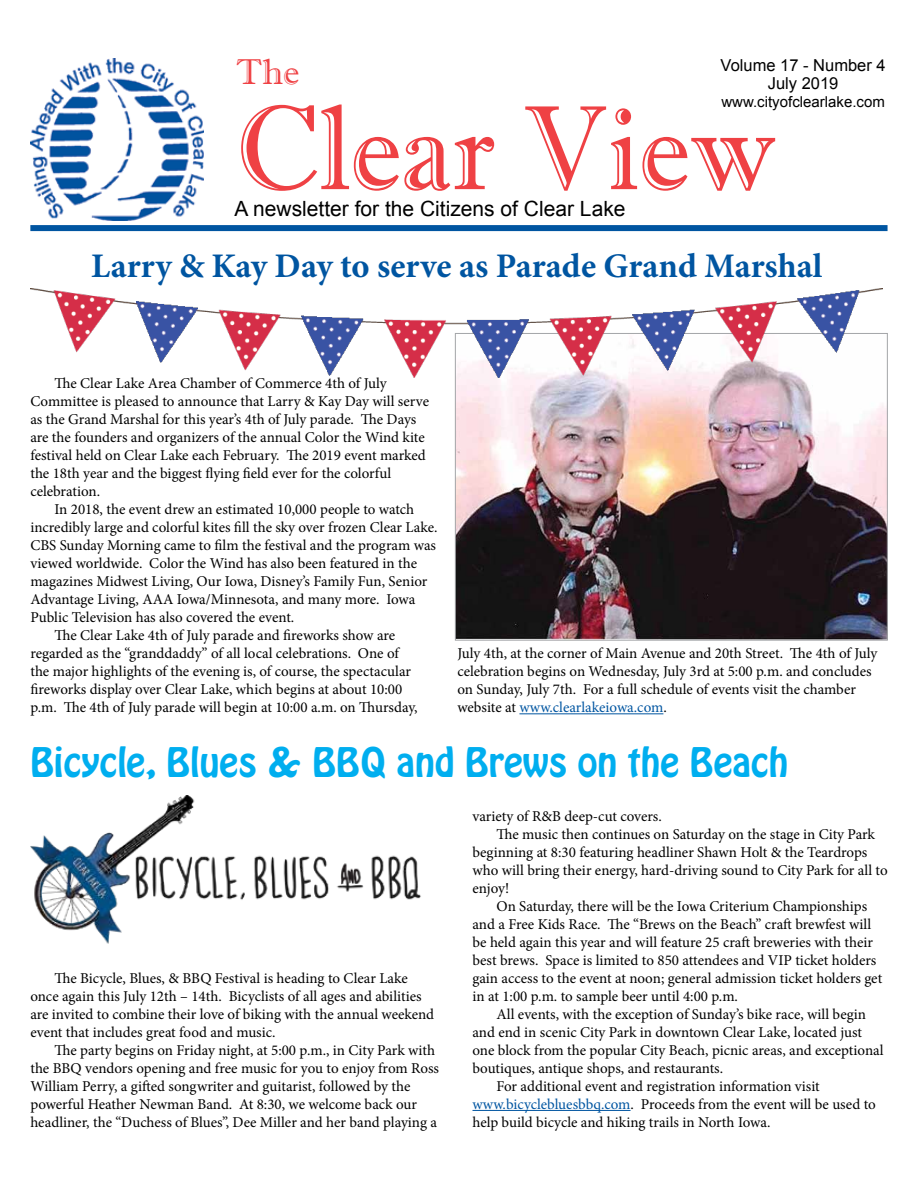
<style>
.page{position:relative;width:918px;height:1188px;background:#fff}
.page>*{position:absolute;margin:0;border:0;box-sizing:border-box;transform-origin:0 0}
.t1{font:120px "Imprint MT Shadow";color:#ef4144;scale:.95 1}
.t2{font:36px "Hobo Std";color:#00aeef}
.t3{font:36px "Imprint MT Shadow";color:#ef4144}
.t4{font:700 34.5px "Minion Pro";color:#0055a1}
.t5{font:21px "Arial";color:#000}
.t6{font:16.5px/18px "Arial";color:#000;text-align:center}
.t7{font:15px/18px "Minion Pro";color:#000}
.t8{font:15px "Arial";color:#000}
.s1{color:#0055a1}
</style>
<div class="page">
<div style="left:30px;top:225px;width:858px;height:6px;background:#0055a1"></div>
<img style="left:30px;top:59px;width:173px;height:162px">
<img style="left:457px;top:378px;width:429px;height:260px">
<img style="left:30px;top:288px;width:852px;height:90px">
<hr style="left:519px;top:713px;width:144px;height:1px;background:#0055a1">
<hr style="left:472px;top:1110px;width:159px;height:1px;background:#0055a1">
<img style="left:30px;top:795px;width:391px;height:149px">
<h2 class="t3" style="left:236px;top:51px;width:64px">The</h2>
<h1 class="t1" style="left:236px;top:78px;width:570px">Clear View</h1>
<p class="t6" style="left:721px;top:56px;width:167px">Volume 17 - Number 4<br>July 2019</p>
<p class="t8" style="left:721px;top:92px;width:165px">www.cityofclearlake.com</p>
<h3 class="t5" style="left:235px;top:195px;width:392px">A newsletter for the Citizens of Clear Lake</h3>
<h3 class="t4" style="left:91px;top:241px;width:733px">Larry &amp; Kay Day to serve as Parade Grand Marshal</h3>
<p class="t7" style="left:30px;top:374px;width:400px;text-indent:24px">The Clear Lake Area Chamber of Commerce 4th of July Committee is pleased to announce that Larry &amp; Kay Day will serve as the Grand Marshal for this year’s 4th of July parade. The Days are the founders and organizers of the annual Color the Wind kite festival held on Clear Lake each February. The 2019 event marked the 18th year and the biggest flying field ever for the colorful celebration.</p>
<p class="t7" style="left:54px;top:500px;width:361px">In 2018, the event drew an estimated 10,000 people to watch</p>
<p class="t7" style="left:30px;top:518px;width:409px">incredibly large and colorful kites fill the sky over frozen Clear Lake.</p>
<p class="t7" style="left:30px;top:536px;width:407px">CBS Sunday Morning came to film the festival and the program was</p>
<p class="t7" style="left:30px;top:554px;width:388px">viewed worldwide. Color the Wind has also been featured in the</p>
<p class="t7" style="left:30px;top:572px;width:399px">magazines Midwest Living, Our Iowa, Disney’s Family Fun, Senior</p>
<p class="t7" style="left:30px;top:590px;width:387px">Advantage Living, AAA Iowa/Minnesota, and many more. Iowa</p>
<p class="t7" style="left:30px;top:608px;width:265px">Public Television has also covered the event.</p>
<p class="t7" style="left:54px;top:626px;width:342px">The Clear Lake 4th of July parade and fireworks show are</p>
<p class="t7" style="left:30px;top:644px;width:370px">regarded as the “granddaddy” of all local celebrations. One of</p>
<p class="t7" style="left:30px;top:662px;width:382px">the major highlights of the evening is, of course, the spectacular</p>
<p class="t7" style="left:30px;top:680px;width:373px">fireworks display over Clear Lake, which begins at about 10:00</p>
<p class="t7" style="left:30px;top:698px;width:389px">p.m. The 4th of July parade will begin at 10:00 a.m. on Thursday,</p>
<p class="t7" style="left:457px;top:645px;width:421px">July 4th, at the corner of Main Avenue and 20th Street. The 4th of July celebration begins on Wednesday, July 3rd at 5:00 p.m. and concludes on Sunday, July 7th. For a full schedule of events visit the chamber website at <span class="s1">www.clearlakeiowa.com</span>.</p>
<h2 class="t2" style="left:30px;top:737px;width:760px">Bicycle, Blues &amp; BBQ and Brews on the Beach</h2>
<p class="t7" style="left:30px;top:969px;width:405px;text-indent:24px">The Bicycle, Blues, &amp; BBQ Festival is heading to Clear Lake once again this July 12th – 14th. Bicyclists of all ages and abilities are invited to combine their love of biking with the annual weekend event that includes great food and music.</p>
<p class="t7" style="left:30px;top:1041px;width:410px;text-indent:24px">The party begins on Friday night, at 5:00 p.m., in City Park with the BBQ vendors opening and free music for you to enjoy from Ross William Perry, a gifted songwriter and guitarist, followed by the powerful Heather Newman Band. At 8:30, we welcome back our headliner, the “Duchess of Blues”, Dee Miller and her band playing a</p>
<p class="t7" style="left:472px;top:807px;width:191px">variety of R&amp;B deep-cut covers.</p>
<p class="t7" style="left:496px;top:825px;width:380px">The music then continues on Saturday on the stage in City Park</p>
<p class="t7" style="left:472px;top:843px;width:396px">beginning at 8:30 featuring headliner Shawn Holt &amp; the Teardrops</p>
<p class="t7" style="left:472px;top:861px;width:417px">who will bring their energy, hard-driving sound to City Park for all to</p>
<p class="t7" style="left:472px;top:879px;width:38px">enjoy!</p>
<p class="t7" style="left:496px;top:897px;width:372px">On Saturday, there will be the Iowa Criterium Championships</p>
<p class="t7" style="left:472px;top:915px;width:400px">and a Free Kids Race. The “Brews on the Beach” craft brewfest will</p>
<p class="t7" style="left:472px;top:933px;width:402px">be held again this year and will feature 25 craft breweries with their</p>
<p class="t7" style="left:472px;top:951px;width:405px">best brews. Space is limited to 850 attendees and VIP ticket holders</p>
<p class="t7" style="left:472px;top:969px;width:411px">gain access to the event at noon; general admission ticket holders get</p>
<p class="t7" style="left:472px;top:987px;width:267px">in at 1:00 p.m. to sample beer until 4:00 p.m.</p>
<p class="t7" style="left:496px;top:1005px;width:371px">All events, with the exception of Sunday’s bike race, will begin</p>
<p class="t7" style="left:472px;top:1023px;width:391px">and end in scenic City Park in downtown Clear Lake, located just</p>
<p class="t7" style="left:472px;top:1041px;width:413px">one block from the popular City Beach, picnic areas, and exceptional</p>
<p class="t7" style="left:472px;top:1059px;width:252px">boutiques, antique shops, and restaurants.</p>
<p class="t7" style="left:496px;top:1077px;width:325px">For additional event and registration information visit</p>
<p class="t7" style="left:472px;top:1095px;width:405px"><span class="s1">www.bicyclebluesbbq.com</span>. Proceeds from the event will be used to</p>
<p class="t7" style="left:472px;top:1113px;width:299px">help build bicycle and hiking trails in North Iowa.</p>
</div>
